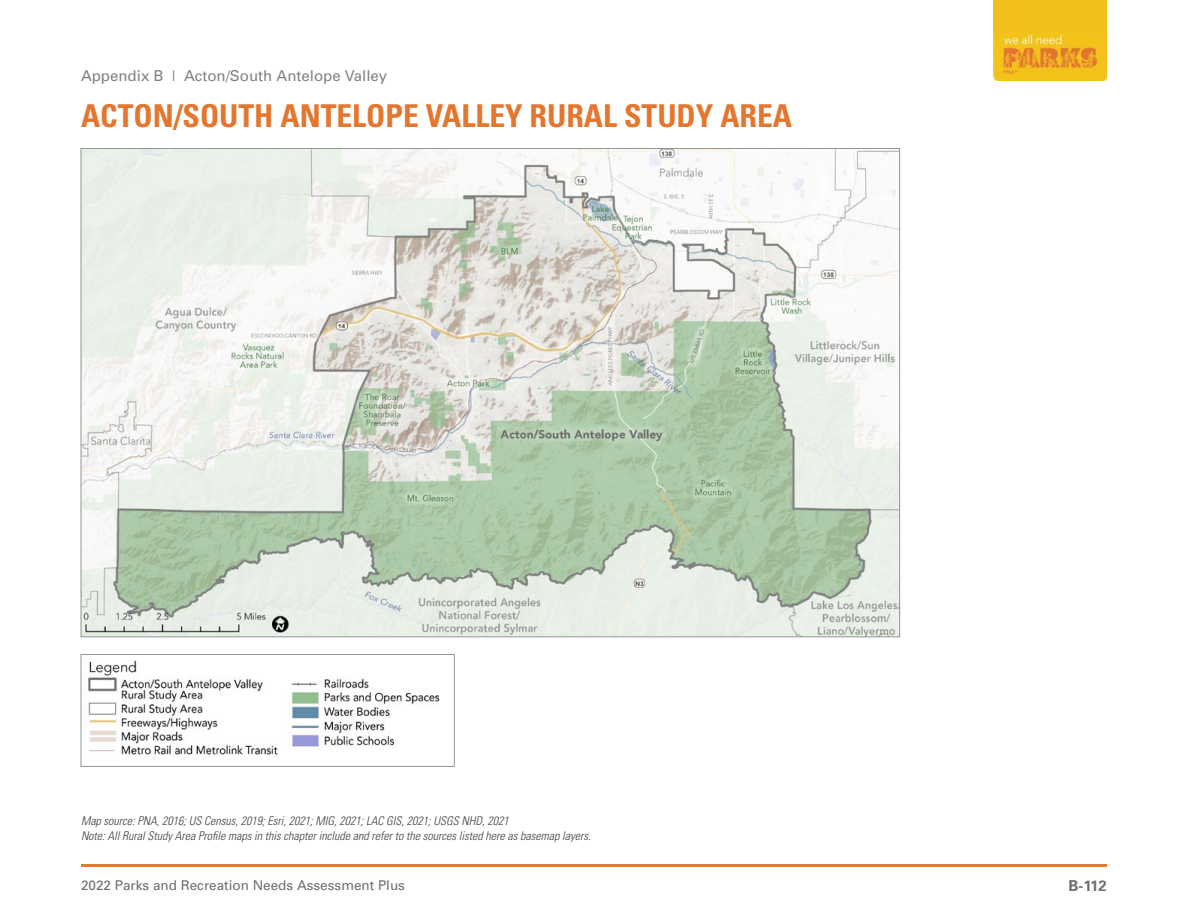
<style>
.page{position:relative;width:1188px;height:918px;background:#fff}
.page>*{position:absolute;margin:0;border:0;box-sizing:border-box;transform-origin:0 0}
.t1{font:700 condensed 31.5px "Univers";color:#e37730}
.t2{font:15px "Univers";color:#818285}
.t3{font:700 15px "Univers";color:#6e6f71}
.t4{font:13.5px "Univers";color:#6e6f71}
.t5{font:italic 300 condensed 12px/15px "Univers";color:#414042}
</style>
<div class="page">
<img style="left:994px;top:33px;width:113px;height:48px">
<div style="left:994px;top:0;width:113px;height:33px;background:#f1c01a"></div>
<hr style="left:81px;top:864px;width:1026px;height:3px;background:#e37730">
<img style="left:83px;top:150px;width:815px;height:485px">
<img style="left:87px;top:660px;width:353px;height:95px">
<div style="left:81px;top:654px;width:374px;height:113px;border:1px solid #939598"></div>
<p class="t2" style="left:81px;top:66px;width:308px">Appendix B | Acton/South Antelope Valley</p>
<h1 class="t1" style="left:81px;top:97px;width:713px">ACTON/SOUTH ANTELOPE VALLEY RURAL STUDY AREA</h1>
<p class="t5" style="left:81px;top:813px;width:511px">Map source: PNA, 2016; US Census, 2019; Esri, 2021; MIG, 2021; LAC GIS, 2021; USGS NHD, 2021<br>Note: All Rural Study Area Profile maps in this chapter include and refer to the sources listed here as basemap layers.</p>
<p class="t4" style="left:81px;top:877px;width:326px">2022 Parks and Recreation Needs Assessment Plus</p>
<p class="t3" style="left:1068px;top:876px;width:40px">B-112</p>
</div>
